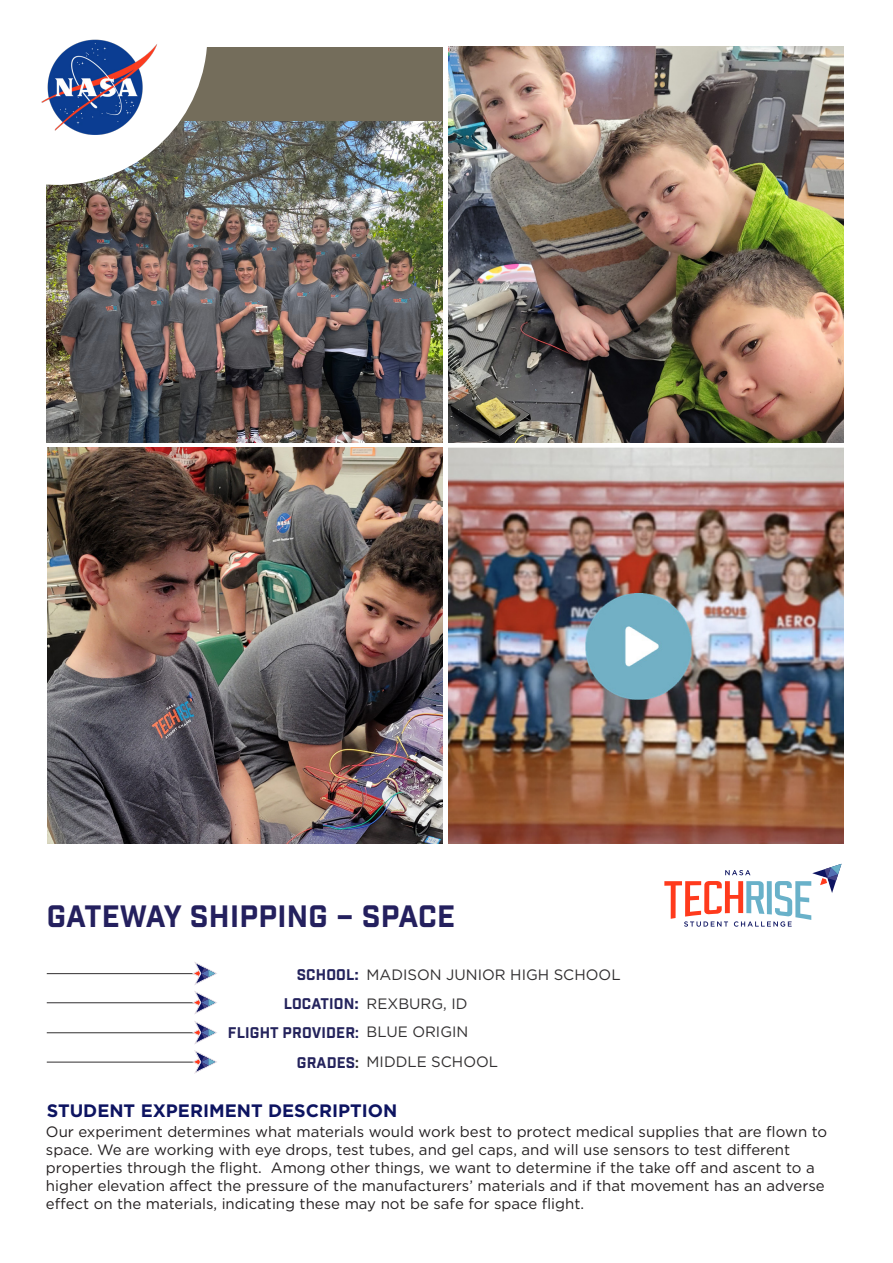
<style>
.page{position:relative;width:893px;height:1263px;background:#fff}
.page>*{position:absolute;margin:0;border:0;box-sizing:border-box;transform-origin:0 0}
.Text_Left_Justify{font:30px "Industry Inc Base";letter-spacing:.01em;color:#24205e}
.Text_Left_Justify-2{font:700 18px "Gotham";color:#0d1461}
.t1{font:15px/18px "Gotham";color:#231f20}
.t2{font:15px "Gotham";color:#312f30}
.Text_Left_Justify-3{font:15px "Industry Inc Base";letter-spacing:.01em;color:#24235c}
.s1{font-family:"Gotham";font-weight:700}
.s2{color:#312f30}
</style>
<div class="page">
<img style="left:448px;top:448px;width:396px;height:395px">
<img style="left:448px;top:47px;width:396px;height:395px">
<div style="left:47px;top:47px;width:395px;height:395px;background:#746d5b"></div>
<img style="left:47px;top:122px;width:395px;height:320px">
<img style="left:47px;top:448px;width:396px;height:395px">
<hr style="left:47px;top:1062px;width:160px;height:1px;background:#312f30">
<hr style="left:47px;top:1032px;width:160px;height:1px;background:#312f30">
<hr style="left:47px;top:973px;width:160px;height:1px;background:#312f30">
<hr style="left:47px;top:1002px;width:160px;height:1px;background:#312f30">
<svg style="left:192px;top:962px;width:25px;height:112px"></svg>
<svg style="left:46px;top:47px;width:161px;height:138px;background:#bbbcb7"></svg>
<img style="left:41px;top:39px;width:125px;height:104px">
<svg style="left:664px;top:864px;width:177px;height:63px"></svg>
<p class="Text_Left_Justify" style="left:47px;top:898px;width:410px">GATEWAY SHIPPING – SPACE</p>
<p class="Text_Left_Justify-3" style="left:297px;top:965px;width:64px">SCHOOL<span class="s1">:</span></p>
<p class="Text_Left_Justify-3" style="left:284px;top:994px;width:77px">LOCATION<span class="s1">:</span></p>
<p class="Text_Left_Justify-3" style="left:228px;top:1023px;width:132px">FLIGHT PROVIDER:</p>
<p class="Text_Left_Justify-3" style="left:297px;top:1053px;width:64px">GRADES<span class="s2">:</span></p>
<p class="t2" style="left:367px;top:965px;width:255px">MADISON JUNIOR HIGH SCHOOL</p>
<p class="t2" style="left:367px;top:994px;width:102px">REXBURG, ID</p>
<p class="t2" style="left:367px;top:1022px;width:103px">BLUE ORIGIN</p>
<p class="t2" style="left:367px;top:1052px;width:133px">MIDDLE SCHOOL</p>
<p class="Text_Left_Justify-2" style="left:47px;top:1099px;width:352px">STUDENT EXPERIMENT DESCRIPTION</p>
<p class="t1" style="left:46px;top:1122px;width:783px">Our experiment determines what materials would work best to protect medical supplies that are flown to space. We are working with eye drops, test tubes, and gel caps, and will use sensors to test different</p>
<p class="t1" style="left:46px;top:1158px;width:780px">properties through the flight. Among other things, we want to determine if the take off and ascent to a higher elevation affect the pressure of the manufacturers’ materials and if that movement has an adverse effect on the materials, indicating these may not be safe for space flight.</p>
</div>
